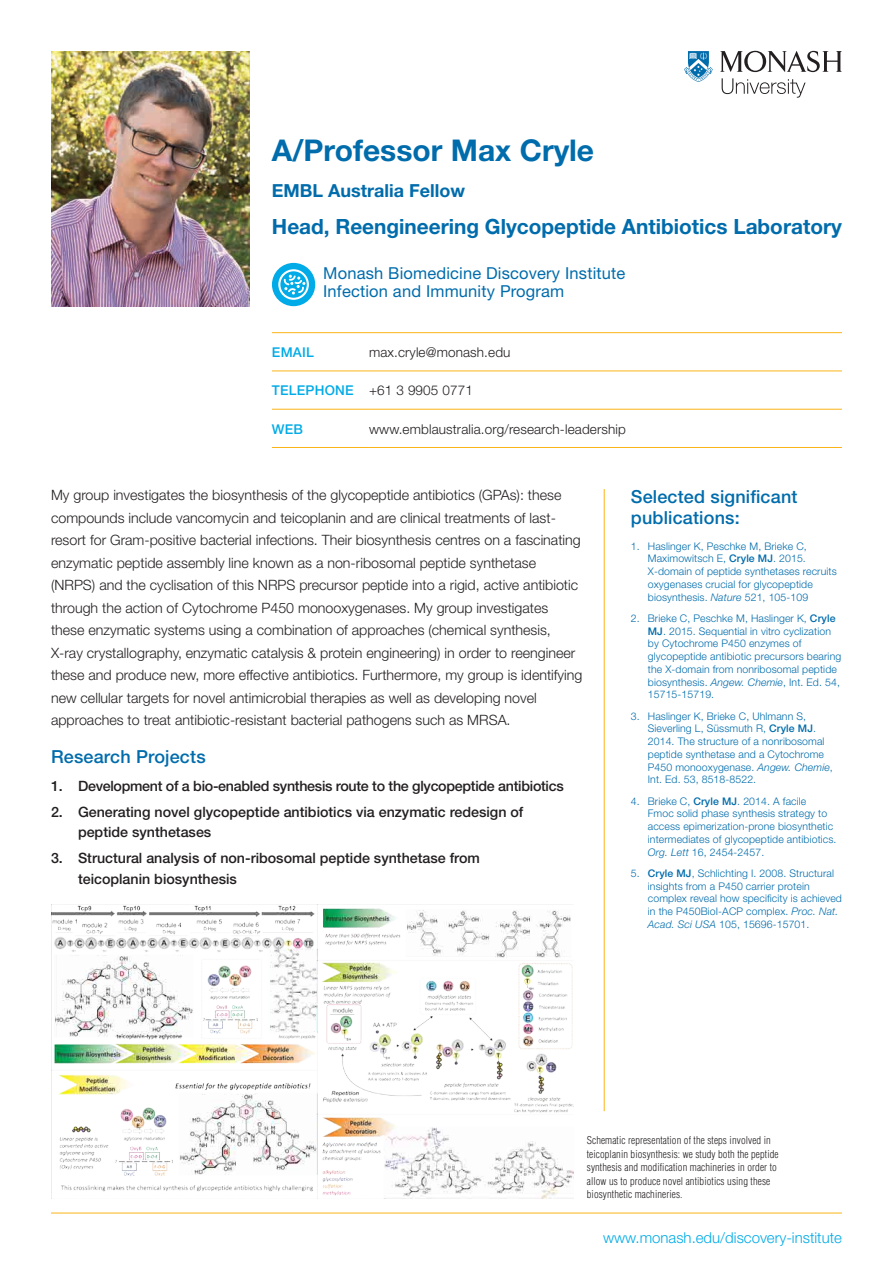
<style>
.page{position:relative;width:893px;height:1263px;background:#fff}
.page>*{position:absolute;margin:0;border:0;box-sizing:border-box;transform-origin:0 0}
._00_Title_and_Name{font:700 30px "Helvetica Neue LT";color:#006cac}
._01_Position_Title{font:700 21px "Helvetica Neue LT";color:#006cac}
._09_Significant_Pubs{font:500 18px/21px "Helvetica Neue LT";letter-spacing:.01em;color:#006cac}
._01_Position_Title-2{font:700 18px "Helvetica Neue LT";color:#006cac}
._07_Blue_Subheading{font:500 18px "Helvetica Neue LT";letter-spacing:.01em;color:#006cac}
._02_Department___Uni{font:16.5px/18px "Helvetica Neue LT";letter-spacing:.01em;color:#006cac}
.t1{font:300 15px "Helvetica Neue LT";color:#00abe7}
._05_Profile_Body_Tex{font:300 14.25px/22.5px "Helvetica Neue LT";color:#231f20}
.t2{font:500 14.25px/19.5px "Helvetica Neue LT";color:#231f20}
.t3{font:500 14.25px "Helvetica Neue LT";letter-spacing:-.02em;color:#231f20}
._04_Staff_member_con{font:300 13.5px "Helvetica Neue LT";letter-spacing:.01em;color:#231f20}
._03_Contact_Category{font:500 13.5px "Helvetica Neue LT";letter-spacing:.015em;color:#00abe7}
.t4{font:300 10.5px/12.8px "Helvetica Neue LT";letter-spacing:.01em;color:#006cac}
._10_Profile_Image_Ca{font:300 condensed 10.5px/13.5px "Helvetica";letter-spacing:.01em;color:#231f20}
.s1{font-weight:500}
.s2{font-style:italic}
</style>
<div class="page">
<hr style="left:51px;top:1213px;width:791px;height:1px;background:#fbb416">
<svg style="left:722px;top:78px;width:83px;height:20px"></svg>
<svg style="left:684px;top:51px;width:29px;height:31px"></svg>
<svg style="left:720px;top:51px;width:122px;height:21px"></svg>
<img style="left:51px;top:51px;width:198px;height:255px">
<div style="left:272px;top:263px;width:43px;height:43px;background:#00abe7;border-radius:50%"></div>
<svg style="left:278px;top:269px;width:31px;height:31px"></svg>
<hr style="left:272px;top:332px;width:97px;height:1px;background:#fbb416">
<hr style="left:369px;top:332px;width:473px;height:1px;background:#fbb416">
<hr style="left:272px;top:371px;width:97px;height:1px;background:#fbb416">
<hr style="left:369px;top:371px;width:473px;height:1px;background:#fbb416">
<hr style="left:272px;top:409px;width:97px;height:1px;background:#fbb416">
<hr style="left:369px;top:409px;width:473px;height:1px;background:#fbb416">
<hr style="left:272px;top:447px;width:97px;height:1px;background:#fbb416">
<hr style="left:369px;top:447px;width:473px;height:1px;background:#fbb416">
<hr style="left:604px;top:489px;width:1px;height:622px;background:#fbb416">
<img style="left:51px;top:905px;width:522px;height:293px">
<p class="_00_Title_and_Name" style="left:272px;top:131px;width:324px">A/Professor Max Cryle</p>
<p class="_01_Position_Title-2" style="left:272px;top:180px;width:195px">EMBL Australia Fellow</p>
<p class="_01_Position_Title" style="left:272px;top:214px;width:571px">Head, Reengineering Glycopeptide Antibiotics Laboratory</p>
<p class="_02_Department___Uni" style="left:323px;top:264px;width:304px">Monash Biomedicine Discovery Institute<br>Infection and Immunity Program</p>
<p class="_03_Contact_Category" style="left:272px;top:344px;width:43px">EMAIL</p>
<p class="_04_Staff_member_con" style="left:369px;top:344px;width:143px">max.cryle@monash.edu</p>
<p class="_03_Contact_Category" style="left:272px;top:382px;width:83px">TELEPHONE</p>
<p class="_04_Staff_member_con" style="left:369px;top:382px;width:105px">+61 3 9905 0771</p>
<p class="_03_Contact_Category" style="left:272px;top:421px;width:33px">WEB</p>
<p class="_04_Staff_member_con" style="left:369px;top:421px;width:258px">www.emblaustralia.org/research-leadership</p>
<p class="_05_Profile_Body_Tex" style="left:51px;top:484px;width:533px">My group investigates the biosynthesis of the glycopeptide antibiotics (GPAs): these compounds include vancomycin and teicoplanin and are clinical treatments of last&shy;resort for Gram-positive bacterial infections. Their biosynthesis centres on a fascinating enzymatic peptide assembly line known as a non-ribosomal peptide synthetase (NRPS) and the cyclisation of this NRPS precursor peptide into a rigid, active antibiotic through the action of Cytochrome P450 monooxygenases. My group investigates these enzymatic systems using a combination of approaches (chemical synthesis, X-ray crystallography, enzymatic catalysis &amp; protein engineering) in order to reengineer these and produce new, more effective antibiotics. Furthermore, my group is identifying new cellular targets for novel antimicrobial therapies as well as developing novel approaches to treat antibiotic-resistant bacterial pathogens such as MRSA.</p>
<p class="_07_Blue_Subheading" style="left:51px;top:746px;width:156px">Research Projects</p>
<p class="t3" style="left:51px;top:778px;width:514px">1. Development of a bio-enabled synthesis route to the glycopeptide antibiotics</p>
<p class="t2" style="left:78px;top:802px;width:447px;text-indent:-27px">2. Generating novel glycopeptide antibiotics via enzymatic redesign of peptide synthetases</p>
<p class="t2" style="left:78px;top:847px;width:403px;line-height:21px;text-indent:-27px">3. Structural analysis of non-ribosomal peptide synthetase from teicoplanin biosynthesis</p>
<p class="_09_Significant_Pubs" style="left:631px;top:486px;width:168px">Selected significant publications:</p>
<p class="t4" style="left:648px;top:539px;width:190px;text-indent:-17px">1. Haslinger K, Peschke M, Brieke C, Maximowitsch E, <span class="s1">Cryle MJ</span>. 2015.<br>X-domain of peptide synthetases recruits oxygenases crucial for glycopeptide biosynthesis. <span class="s2">Nature</span> 521, 105-109</p>
<p class="t4" style="left:648px;top:611px;width:195px;text-indent:-17px">2. Brieke C, Peschke M, Haslinger K, <span class="s1">Cryle MJ</span>. 2015. Sequential in vitro cyclization by Cytochrome P450 enzymes of glycopeptide antibiotic precursors bearing the X-domain from nonribosomal peptide biosynthesis. <span class="s2">Angew. Chemie</span>, Int. Ed. 54, 15715-15719.</p>
<p class="t4" style="left:648px;top:709px;width:186px;text-indent:-17px">3. Haslinger K, Brieke C, Uhlmann S, Sieverling L, Süssmuth R, <span class="s1">Cryle MJ</span>.<br>2014. The structure of a nonribosomal peptide synthetase and a Cytochrome P450 monooxygenase. <span class="s2">Angew. Chemie</span>, Int. Ed. 53, 8518-8522.</p>
<p class="t4" style="left:648px;top:794px;width:190px;text-indent:-17px">4. Brieke C, <span class="s1">Cryle MJ</span>. 2014. A facile<br>Fmoc solid phase synthesis strategy to access epimerization-prone biosynthetic intermediates of glycopeptide antibiotics.<br><span class="s2">Org. Lett</span> 16, 2454-2457.</p>
<p class="t4" style="left:648px;top:866px;width:196px;text-indent:-17px">5. <span class="s1">Cryle MJ</span>, Schlichting I. 2008. Structural insights from a P450 carrier protein complex reveal how specificity is achieved in the P450BioI-ACP complex. <span class="s2">Proc. Nat.<br>Acad. Sci USA</span> 105, 15696-15701.</p>
<p class="_10_Profile_Image_Ca" style="left:587px;top:1133px;width:193px">Schematic representation of the steps involved in teicoplanin biosynthesis: we study both the peptide synthesis and modification machineries in order to allow us to produce novel antibiotics using these biosynthetic machineries.</p>
<h3 class="t1" style="left:603px;top:1229px;width:240px">www.monash.edu/discovery-institute</h3>
</div>
